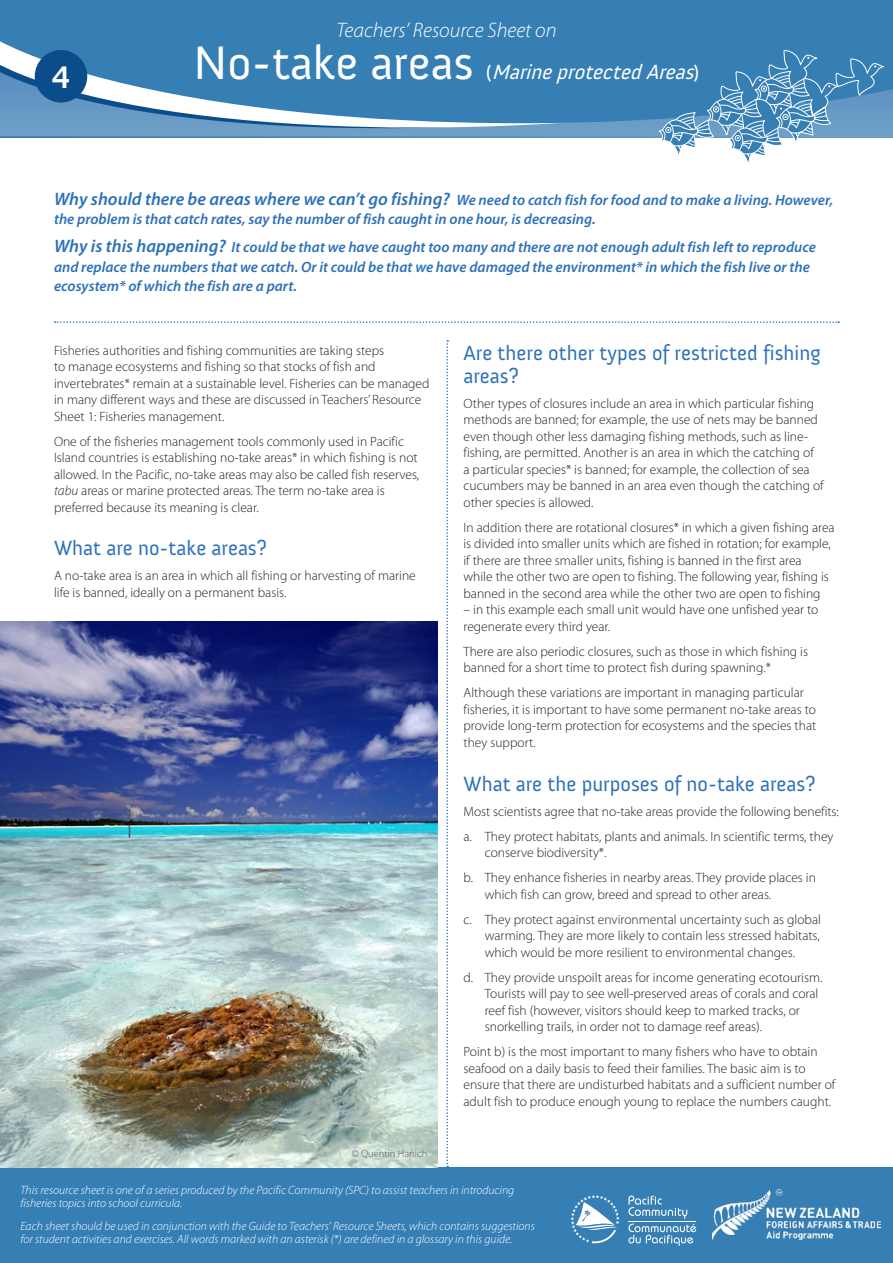
<style>
.page{position:relative;width:893px;height:1263px;background:#fff}
.page>*{position:absolute;margin:0;border:0;box-sizing:border-box;transform-origin:0 0}
.TITLES{font:48px "Anivers";color:#fff}
.t1{font:700 30px "Lucida Grande";color:#fff}
.Heading_1{font:21px/22.5px "Anivers";color:#2d71b9}
.Intro{font:italic 300 21px "Myriad Pro";color:#fff}
.TITLES-2{font:italic 21px "Anivers";color:#fff}
.intro_bold_blue{font:italic 600 15px/19.5px "Myriad Pro";color:#2d71b9}
.body_text{font:300 13.5px/16.5px "Myriad Pro";color:#231f20}
.t2{font:italic 300 12px/13.5px "Myriad Pro";color:#fff}
.body_text-2{font:300 10.5px "Myriad Pro";color:#5c5c59}
.s1{font-style:normal}
.s2{font-size:18px}
.s3{font-style:italic}
</style>
<div class="page">
<div style="left:0;top:1167px;width:893px;height:96px;background:#367fb5"></div>
<svg style="left:628px;top:1195px;width:68px;height:51px"></svg>
<hr style="left:628px;top:1221px;width:68px;height:1px;background:#fff">
<svg style="left:571px;top:1195px;width:48px;height:48px"></svg>
<img style="left:712px;top:1190px;width:169px;height:50px">
<svg style="left:446px;top:340px;width:2px;height:827px"></svg>
<svg style="left:0;top:123px;width:893px;height:15px;background:#73a1c8"></svg>
<svg style="left:0;top:0;width:893px;height:123px;background:#4386b9"></svg>
<div style="left:35px;top:50px;width:52px;height:53px;background:#0b4c8b;border-radius:50%"></div>
<svg style="left:55px;top:321px;width:784px;height:2px"></svg>
<img style="left:0;top:621px;width:438px;height:546px">
<svg style="left:658px;top:50px;width:226px;height:113px"></svg>
<p class="t1" style="left:51px;top:53px;width:21px">4</p>
<p class="Intro" style="left:336px;top:17px;width:222px">Teachers’ Resource Sheet on</p>
<p class="TITLES" style="left:194px;top:36px;width:282px">No-take areas</p>
<p class="TITLES-2" style="left:486px;top:60px;width:215px"><span class="s1">(</span> MarineprotectedAreas<span class="s1">)</span></p>
<p class="intro_bold_blue" style="left:54px;top:190px;width:781px"><span class="s2">Why should there be areas where we can’t go fishing?</span> We need to catch fish for food and to make a living. However, the problem is that catch rates, say the number of fish caught in one hour, is decreasing.</p>
<p class="intro_bold_blue" style="left:54px;top:237px;width:763px"><span class="s2">Why is this happening?</span> It could be that we have caught too many and there are not enough adult fish left to reproduce and replace the numbers that we catch. Or it could be that we have damaged the environment* in which the fish live or the ecosystem* of which the fish are a part.</p>
<p class="body_text" style="left:54px;top:342px;width:377px">Fisheries authorities and fishing communities are taking steps<br>to manage ecosystems and fishing so that stocks of fish and invertebrates* remain at a sustainable level. Fisheries can be managed in many different ways and these are discussed in Teachers’ Resource Sheet 1: Fisheries management.</p>
<p class="body_text" style="left:54px;top:433px;width:367px">One of the fisheries management tools commonly used in Pacific Island countries is establishing no-take areas* in which fishing is not allowed. In the Pacific, no-take areas may also be called fish reserves, <span class="s3">tabu</span> areas or marine protected areas. The term no-take area is preferred because its meaning is clear.</p>
<p class="Heading_1" style="left:54px;top:537px;width:215px">What are no-take areas?</p>
<p class="body_text" style="left:54px;top:567px;width:363px">A no-take area is an area in which all fishing or harvesting of marine life is banned, ideally on a permanent basis.</p>
<p class="body_text-2" style="left:352px;top:1147px;width:77px">© Quentin Hanich</p>
<p class="Heading_1" style="left:463px;top:342px;width:359px">Are there other types of restricted fishing areas?</p>
<p class="body_text" style="left:463px;top:395px;width:362px">Other types of closures include an area in which particular fishing methods are banned; for example, the use of nets may be banned even though other less damaging fishing methods, such as line&shy;fishing, are permitted. Another is an area in which the catching of<br>a particular species* is banned; for example, the collection of sea cucumbers may be banned in an area even though the catching of other species is allowed.</p>
<p class="body_text" style="left:463px;top:519px;width:373px">In addition there are rotational closures* in which a given fishing area is divided into smaller units which are fished in rotation; for example, if there are three smaller units, fishing is banned in the first area<br>while the other two are open to fishing. The following year, fishing is banned in the second area while the other two are open to fishing</p>
<p class="body_text" style="left:463px;top:601px;width:356px">– in this example each small unit would have one unfished year to regenerate every third year.</p>
<p class="body_text" style="left:463px;top:643px;width:346px">There are also periodic closures, such as those in which fishing is banned for a short time to protect fish during spawning.*</p>
<p class="body_text" style="left:463px;top:684px;width:354px">Although these variations are important in managing particular fisheries, it is important to have some permanent no-take areas to provide long-term protection for ecosystems and the species that they support.</p>
<p class="Heading_1" style="left:463px;top:773px;width:354px">What are the purposes of no-take areas?</p>
<p class="body_text" style="left:463px;top:803px;width:377px">Most scientists agree that no-take areas provide the following benefits:</p>
<p class="body_text" style="left:485px;top:828px;width:350px;text-indent:-21px">a. They protect habitats, plants and animals. In scientific terms, they conserve biodiversity*.</p>
<p class="body_text" style="left:485px;top:869px;width:333px;text-indent:-21px">b. They enhance fisheries in nearby areas. They provide places in which fish can grow, breed and spread to other areas.</p>
<p class="body_text" style="left:485px;top:911px;width:338px;text-align:justify;text-indent:-21px">c. They protect against environmental uncertainty such as global warming. They are more likely to contain less stressed habitats, which would be more resilient to environmental changes.</p>
<p class="body_text" style="left:485px;top:969px;width:339px;text-indent:-21px">d. They provide unspoilt areas for income generating ecotourism.<br>Tourists will pay to see well-preserved areas of corals and coral reef fish (however, visitors should keep to marked tracks, or snorkelling trails, in order not to damage reef areas).</p>
<p class="body_text" style="left:463px;top:1043px;width:373px">Point b) is the most important to many fishers who have to obtain seafood on a daily basis to feed their families. The basic aim is to ensure that there are undisturbed habitats and a sufficient number of adult fish to produce enough young to replace the numbers caught.</p>
<p class="t2" style="left:20px;top:1183px;width:495px">This resource sheet is one of a series produced by the Pacific Community (SPC) to assist teachers in introducing fisheries topics into school curricula.</p>
<p class="t2" style="left:20px;top:1219px;width:516px">Each sheet should be used in conjunction with the Guide to Teachers’ Resource Sheets, which contains suggestions for student activities and exercises. All words marked with an asterisk (*) are defined in a glossary in this guide.</p>
</div>
